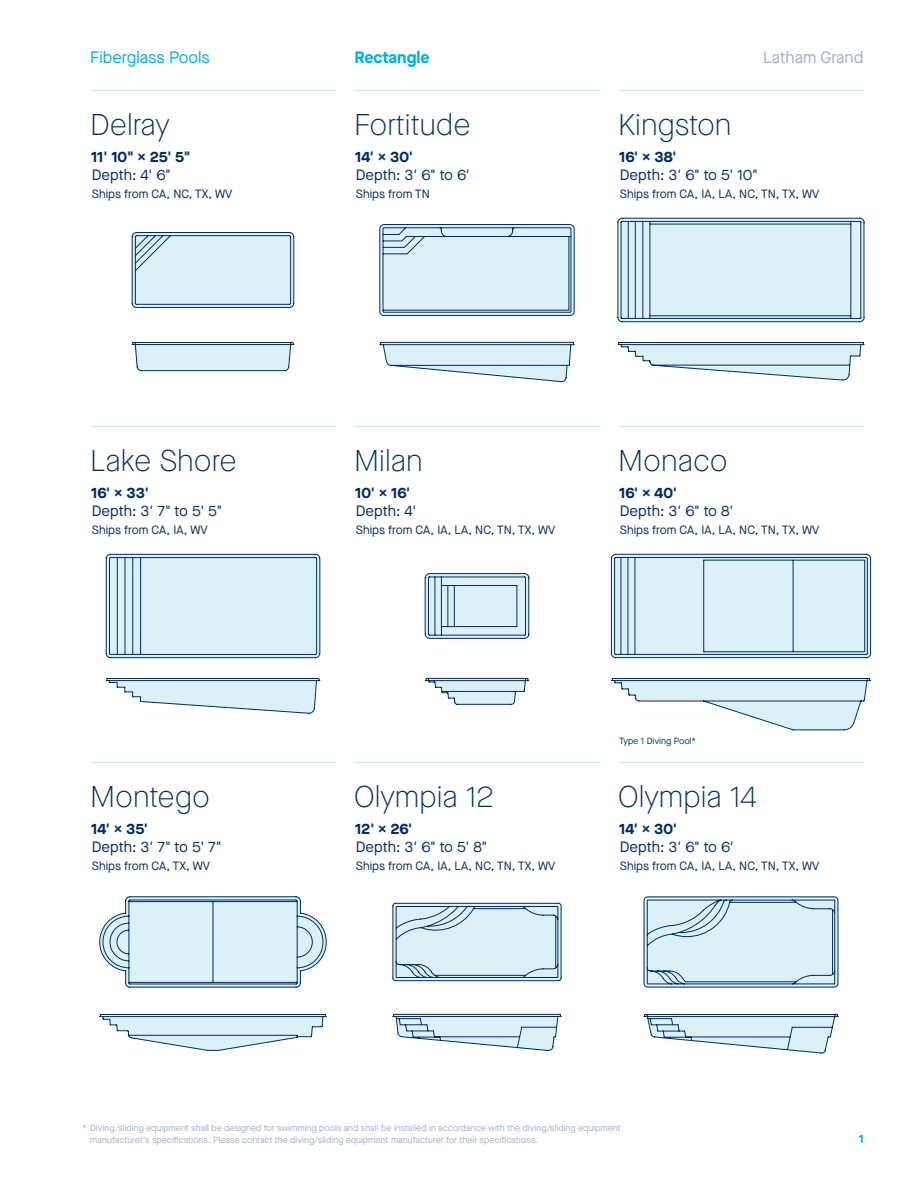
<style>
.page{position:relative;width:918px;height:1188px;background:#fff}
.page>*{position:absolute;margin:0;border:0;box-sizing:border-box;transform-origin:0 0}
.t1{font:100 30px "Maison Neue";color:#002d5e}
.t2{font:16.5px "Maison Neue";color:#00b1d9}
.t3{font:16.5px "Maison Neue";color:#a2afca}
.t4{font:700 16.5px "Maison Neue";color:#00b1d9}
.t5{font:15px "Maison Neue";color:#002d5e}
.t6{font:700 15px "Maison Neue";color:#002d5e}
.t7{font:12px "Maison Neue";color:#002d5e}
.t8{font:700 12px "Maison Neue";color:#00b1d9}
.t9{font:9px/12px "Maison Neue";color:#a2afca}
.t10{font:9px "Maison Neue";color:#002d5e}
</style>
<div class="page">
<svg style="left:131px;top:232px;width:164px;height:76px;background:#c9dfea"></svg>
<svg style="left:131px;top:342px;width:164px;height:29px;background:#c6dce7"></svg>
<svg style="left:379px;top:224px;width:196px;height:92px;background:#c5dce7"></svg>
<svg style="left:379px;top:341px;width:196px;height:41px"></svg>
<svg style="left:105px;top:554px;width:216px;height:104px;background:#cce2ec"></svg>
<svg style="left:105px;top:678px;width:216px;height:36px"></svg>
<svg style="left:424px;top:573px;width:106px;height:66px;background:#bbd3e0"></svg>
<svg style="left:424px;top:678px;width:106px;height:27px"></svg>
<svg style="left:611px;top:554px;width:260px;height:104px;background:#cae0ea"></svg>
<svg style="left:611px;top:678px;width:260px;height:53px"></svg>
<svg style="left:99px;top:896px;width:228px;height:92px;background:#cde0ea"></svg>
<svg style="left:99px;top:1014px;width:228px;height:37px"></svg>
<svg style="left:617px;top:217px;width:248px;height:106px;background:#c9dfea"></svg>
<svg style="left:617px;top:342px;width:248px;height:39px"></svg>
<svg style="left:643px;top:896px;width:196px;height:92px;background:#c4dae6"></svg>
<svg style="left:643px;top:1014px;width:196px;height:40px"></svg>
<svg style="left:392px;top:902px;width:170px;height:80px;background:#c3d9e5"></svg>
<svg style="left:392px;top:1014px;width:170px;height:37px"></svg>
<hr style="left:90px;top:426px;width:246px;height:1px;background:#c7e7f4">
<hr style="left:90px;top:762px;width:246px;height:1px;background:#c7e7f4">
<hr style="left:354px;top:426px;width:246px;height:1px;background:#c7e7f4">
<hr style="left:354px;top:762px;width:246px;height:1px;background:#c7e7f4">
<hr style="left:618px;top:426px;width:246px;height:1px;background:#c7e7f4">
<hr style="left:618px;top:762px;width:246px;height:1px;background:#c7e7f4">
<hr style="left:90px;top:90px;width:246px;height:1px;background:#c7e7f4">
<hr style="left:354px;top:90px;width:246px;height:1px;background:#c7e7f4">
<hr style="left:618px;top:90px;width:246px;height:1px;background:#c7e7f4">
<h2 class="t2" style="left:90px;top:46px;width:121px">Fiberglass Pools</h2>
<h2 class="t3" style="left:763px;top:46px;width:102px">Latham Grand</h2>
<h2 class="t4" style="left:355px;top:45px;width:77px">Rectangle</h2>
<h1 class="t1" style="left:90px;top:105px;width:81px">Delray</h1>
<h3 class="t6" style="left:91px;top:146px;width:101px">11' 10" × 25' 5"</h3>
<h3 class="t5" style="left:92px;top:165px;width:81px">Depth: 4' 6"</h3>
<h3 class="t7" style="left:92px;top:186px;width:142px">Ships from CA, NC, TX, WV</h3>
<h1 class="t1" style="left:90px;top:441px;width:148px">Lake Shore</h1>
<h3 class="t6" style="left:91px;top:482px;width:59px">16' × 33'</h3>
<h3 class="t5" style="left:92px;top:501px;width:132px">Depth: 3' 7" to 5' 5"</h3>
<h3 class="t7" style="left:92px;top:522px;width:117px">Ships from CA, IA, WV</h3>
<h1 class="t1" style="left:90px;top:777px;width:121px">Montego</h1>
<h3 class="t6" style="left:91px;top:818px;width:58px">14' × 35'</h3>
<h3 class="t5" style="left:92px;top:837px;width:132px">Depth: 3' 7" to 5' 7"</h3>
<h3 class="t7" style="left:92px;top:858px;width:120px">Ships from CA, TX, WV</h3>
<h1 class="t1" style="left:354px;top:105px;width:118px">Fortitude</h1>
<h3 class="t6" style="left:355px;top:146px;width:59px">14' × 30'</h3>
<h3 class="t5" style="left:356px;top:165px;width:116px">Depth: 3' 6" to 6'</h3>
<h3 class="t7" style="left:356px;top:186px;width:76px">Ships from TN</h3>
<h1 class="t1" style="left:618px;top:105px;width:115px">Kingston</h1>
<h3 class="t6" style="left:619px;top:146px;width:59px">16' × 38'</h3>
<h3 class="t5" style="left:620px;top:165px;width:140px">Depth: 3' 6" to 5' 10"</h3>
<h3 class="t7" style="left:620px;top:186px;width:201px">Ships from CA, IA, LA, NC, TN, TX, WV</h3>
<h1 class="t1" style="left:354px;top:441px;width:70px">Milan</h1>
<h3 class="t6" style="left:355px;top:482px;width:56px">10' × 16'</h3>
<h3 class="t5" style="left:356px;top:501px;width:62px">Depth: 4'</h3>
<h3 class="t7" style="left:356px;top:522px;width:201px">Ships from CA, IA, LA, NC, TN, TX, WV</h3>
<h1 class="t1" style="left:618px;top:441px;width:111px">Monaco</h1>
<h3 class="t6" style="left:619px;top:482px;width:59px">16' × 40'</h3>
<h3 class="t5" style="left:620px;top:501px;width:115px">Depth: 3' 6" to 8'</h3>
<h3 class="t7" style="left:620px;top:522px;width:201px">Ships from CA, IA, LA, NC, TN, TX, WV</h3>
<h1 class="t1" style="left:354px;top:777px;width:141px">Olympia 12</h1>
<h3 class="t6" style="left:355px;top:818px;width:58px">12' × 26'</h3>
<h3 class="t5" style="left:356px;top:837px;width:133px">Depth: 3' 6" to 5' 8"</h3>
<h3 class="t7" style="left:356px;top:858px;width:201px">Ships from CA, IA, LA, NC, TN, TX, WV</h3>
<p class="t10" style="left:619px;top:735px;width:78px">Type 1 Diving Pool*</p>
<h1 class="t1" style="left:618px;top:777px;width:141px">Olympia 14</h1>
<h3 class="t6" style="left:619px;top:818px;width:59px">14' × 30'</h3>
<h3 class="t5" style="left:620px;top:837px;width:116px">Depth: 3' 6" to 6'</h3>
<h3 class="t7" style="left:620px;top:858px;width:201px">Ships from CA, IA, LA, NC, TN, TX, WV</h3>
<p class="t9" style="left:90px;top:1122px;width:532px;text-indent:-8px">* Diving/sliding equipment shall be designed for swimming pools and shall be installed in accordance with the diving/sliding equipment manufacturer's specifications. Please contact the diving/sliding equipment manufacturer for their specifications.</p>
<h3 class="t8" style="left:859px;top:1130px;width:7px">1</h3>
</div>
